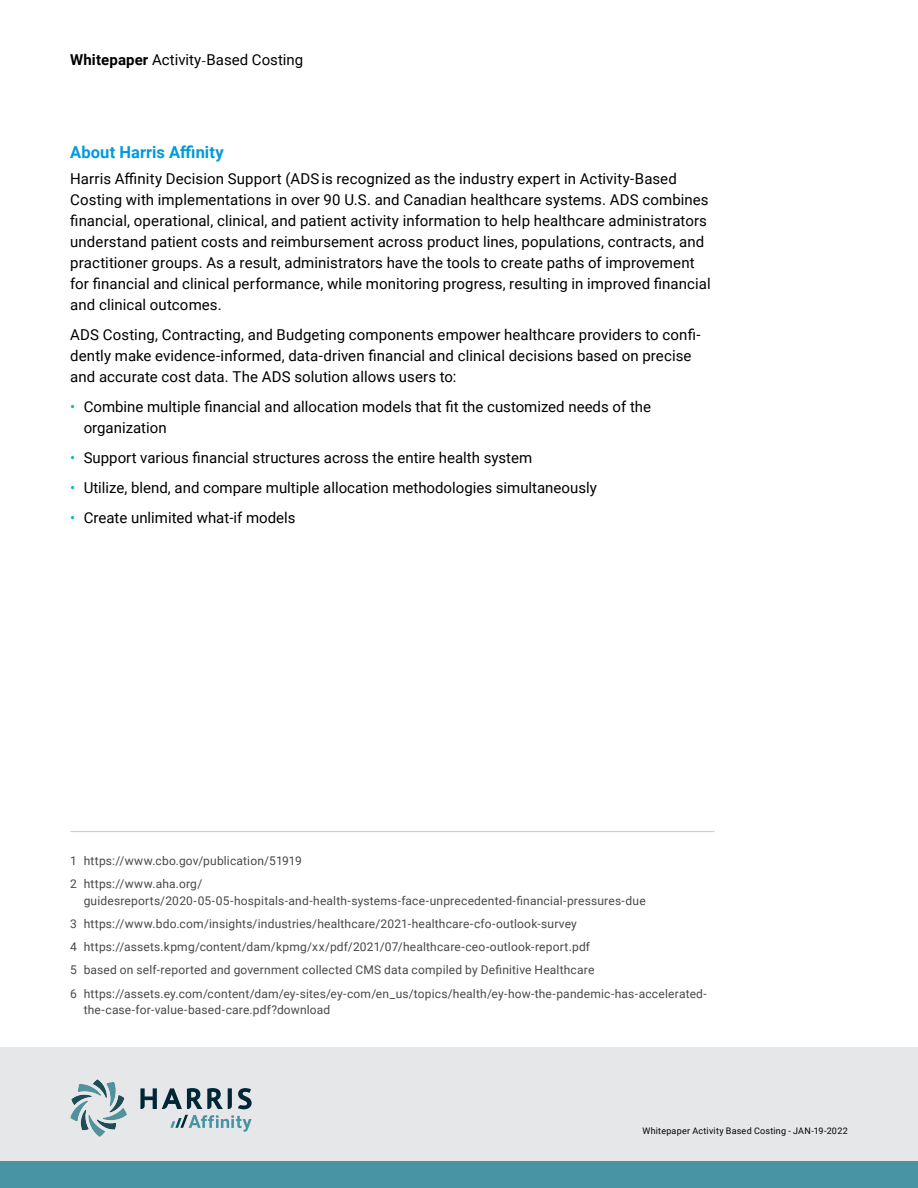
<style>
.page{position:relative;width:918px;height:1188px;background:#fff}
.page>*{position:absolute;margin:0;border:0;box-sizing:border-box;transform-origin:0 0}
.t1{font:700 16.5px "Roboto";letter-spacing:.005em;color:#009ade}
.t2{font:15px/21px "Roboto";letter-spacing:.005em;color:#000}
.t3{font:12px/23.2px "Roboto";letter-spacing:.015em;color:#48484a}
.t4{font:9px "Roboto";letter-spacing:.025em;color:#000}
.s1{font-weight:700}
.s2{font-family:"Minion Pro"}
.s3{color:#00b6db}
</style>
<div class="page">
<div style="left:0;top:1048px;width:918px;height:140px;background:#e6e7e8"></div>
<div style="left:0;top:1161px;width:918px;height:27px;background:#4994a4"></div>
<svg style="left:70px;top:1079px;width:57px;height:58px"></svg>
<svg style="left:140px;top:1088px;width:112px;height:21px"></svg>
<svg style="left:170px;top:1115px;width:82px;height:17px"></svg>
<hr style="left:70px;top:831px;width:645px;height:1px;background:#a1a1a4">
<p class="t2" style="left:70px;top:50px;width:235px"><span class="s1">Whitepaper</span> Activity<span class="s2">-</span>Based Costing</p>
<p class="t1" style="left:70px;top:141px;width:155px">About Harris Affinity</p>
<p class="t2" style="left:70px;top:167px;width:642px">Harris Affinity Decision Support (ADS is recognized as the industry expert in Activity-Based Costing with implementations in over 90 U.S. and Canadian healthcare systems. ADS combines financial, operational, clinical, and patient activity information to help healthcare administrators understand patient costs and reimbursement across product lines, populations, contracts, and practitioner groups. As a result, administrators have the tools to create paths of improvement for financial and clinical performance, while monitoring progress, resulting in improved financial and clinical outcomes.</p>
<p class="t2" style="left:70px;top:323px;width:632px">ADS Costing, Contracting, and Budgeting components empower healthcare providers to confi&shy;dently make evidence-informed, data-driven financial and clinical decisions based on precise and accurate cost data. The ADS solution allows users to:</p>
<p class="t2" style="left:84px;top:395px;width:569px;text-indent:-14px"><span class="s3">•</span> Combine multiple financial and allocation models that fit the customized needs of the organization</p>
<p class="t2" style="left:70px;top:446px;width:464px"><span class="s3">•</span> Support various financial structures across the entire health system</p>
<p class="t2" style="left:70px;top:478px;width:528px"><span class="s3">•</span> Utilize, blend, and compare multiple allocation methodologies simultaneously</p>
<p class="t2" style="left:70px;top:508px;width:227px"><span class="s3">•</span> Create unlimited what-if models</p>
<p class="t3" style="left:70px;top:850px;width:233px">1 https://www.cbo.gov/publication/51919<br>2 https://www.aha.org/</p>
<p class="t3" style="left:70px;top:888px;width:638px;text-indent:14px">guidesreports/2020-05-05-hospitals-and-health-systems-face-unprecedented-financial-pressures-due<br>3 https://www.bdo.com/insights/industries/healthcare/2021-healthcare-cfo-outlook-survey<br>4 https://assets.kpmg/content/dam/kpmg/xx/pdf/2021/07/healthcare-ceo-outlook-report.pdf<br>5 based on self-reported and government collected CMS data compiled by Definitive Healthcare<br>6 https://assets.ey.com/content/dam/ey-sites/ey-com/en_us/topics/health/ey-how-the-pandemic-has-accelerated-</p>
<p class="t3" style="left:84px;top:999px;width:248px">the-case-for-value-based-care.pdf?download</p>
<p class="t4" style="left:642px;top:1127px;width:207px">Whitepaper Activity Based Costing - JAN-19-2022</p>
</div>
